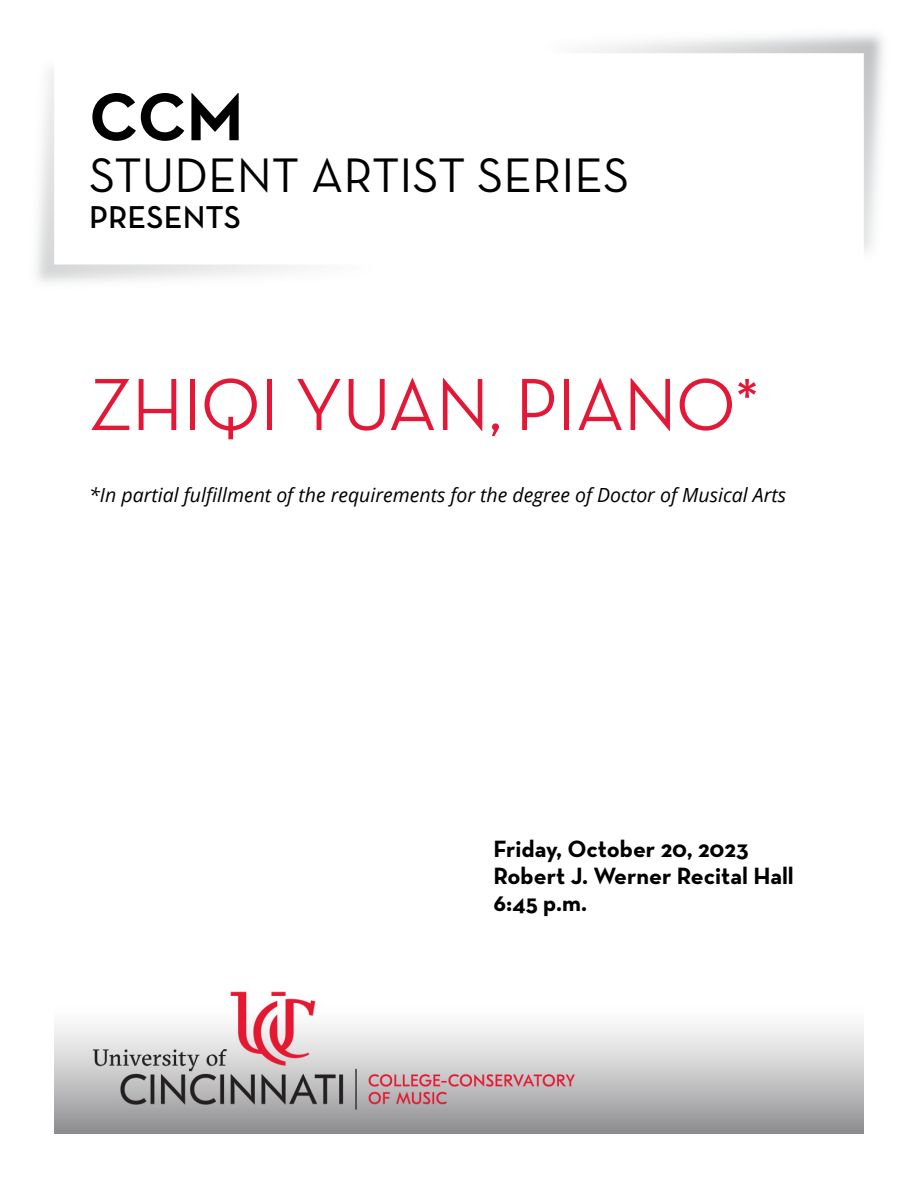
<style>
.page{position:relative;width:918px;height:1188px;background:#fff}
.page>*{position:absolute;margin:0;border:0;box-sizing:border-box;transform-origin:0 0}
.Concert_Title__H1{font:500 75px "Neutra Disp";color:#e31837}
.Page_Intro__H1{font:700 68.7px "Neutra Text";color:#000}
.Page_Intro__H1-2{font:49.35px "Neutra Text";color:#000}
.Page_Intro__H1-3{font:600 32.25px "Neutra Text";color:#000}
.Date_Venue_Time__H3{font:700 24px "Neutra Text";color:#000}
.In_partial_fulfillment_of__H2{font:italic 19.5px "Open Sans";color:#000}
</style>
<div class="page">
<img style="left:54px;top:991px;width:810px;height:143px">
<img style="left:589px;top:34px;width:294px;height:218px">
<h1 class="Page_Intro__H1" style="left:89px;top:74px;width:156px">CCM</h1>
<h1 class="Page_Intro__H1-2" style="left:89px;top:145px;width:542px">STUDENT ARTIST SERIES</h1>
<h1 class="Page_Intro__H1-3" style="left:89px;top:197px;width:153px">PRESENTS</h1>
<h1 class="Concert_Title__H1" style="left:89px;top:363px;width:673px">ZHIQI YUAN, PIANO*</h1>
<h2 class="In_partial_fulfillment_of__H2" style="left:89px;top:482px;width:698px">*In partial fulfillment of the requirements for the degree of Doctor of Musical Arts</h2>
<h3 class="Date_Venue_Time__H3" style="left:494px;top:834px;width:257px">Friday, October 20, 2023</h3>
<h3 class="Date_Venue_Time__H3" style="left:494px;top:861px;width:302px">Robert J. Werner Recital Hall</h3>
<h3 class="Date_Venue_Time__H3" style="left:494px;top:888px;width:95px">6:45 p.m.</h3>
</div>
